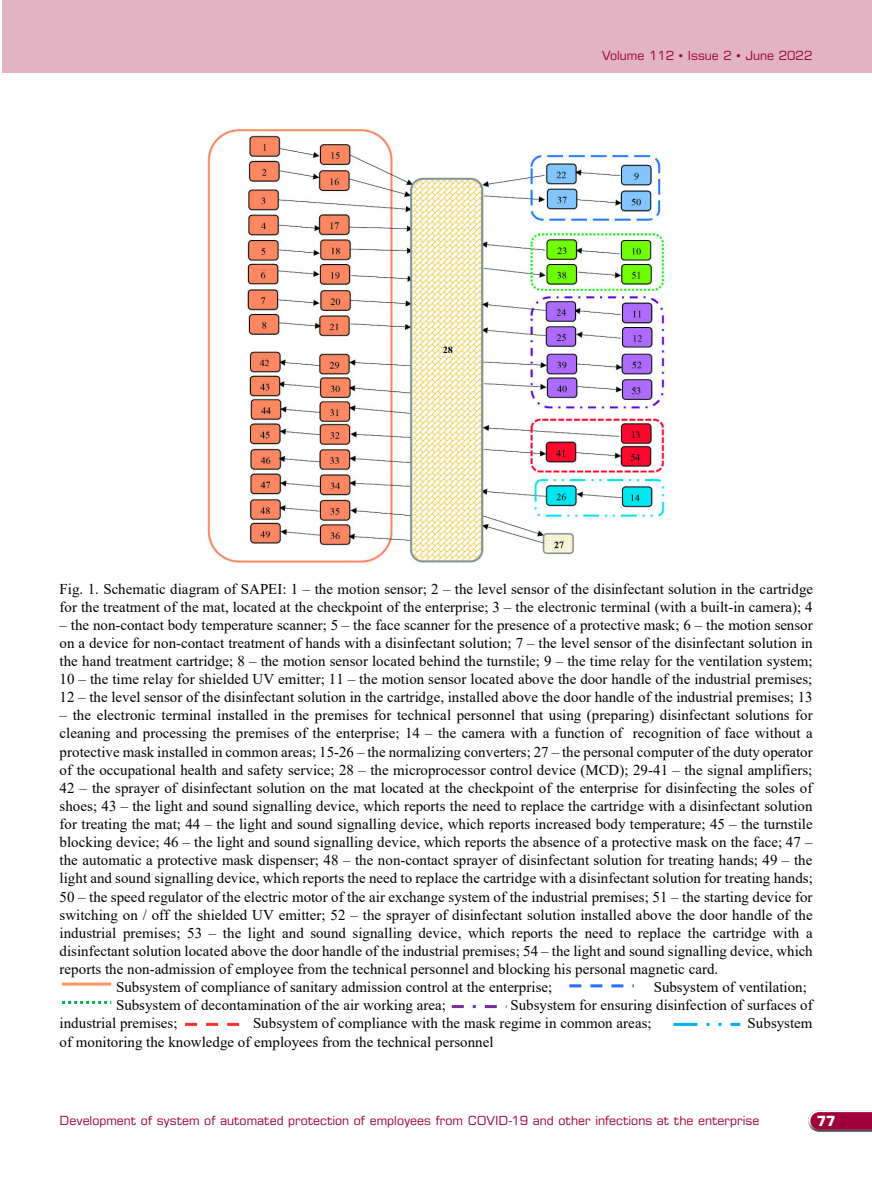
<style>
.page{position:relative;width:872px;height:1191px;background:#fff}
.page>*{position:absolute;margin:0;border:0;box-sizing:border-box;transform-origin:0 0}
.t1{font:15px/18.1px "Times New Roman";letter-spacing:.005em;color:#000}
.t2{font:700 14.1px "Eurostile LT Pro";color:#fff}
.t3{font:12.6px "Eurostile LT Pro";color:#9f0038}
</style>
<div class="page">
<svg style="left:808px;top:1110px;width:64px;height:21px"></svg>
<div style="left:2px;top:0;width:870px;height:72px;background:#e2b3c3"></div>
<img style="left:207px;top:128px;width:459px;height:435px">
<hr style="left:62px;top:982px;width:49px;height:3px;background:#ff9661">
<svg style="left:452px;top:1005px;width:54px;height:3px"></svg>
<svg style="left:569px;top:984px;width:65px;height:3px"></svg>
<svg style="left:185px;top:1023px;width:55px;height:3px"></svg>
<svg style="left:62px;top:1001px;width:49px;height:3px"></svg>
<svg style="left:673px;top:1023px;width:67px;height:3px"></svg>
<p class="t3" style="left:602px;top:48px;width:212px">Volume 112 • Issue 2 • June 2022</p>
<p class="t1" style="left:60px;top:579px;width:755px">Fig. 1. Schematic diagram of SAPEI: 1 – the motion sensor; 2 – the level sensor of the disinfectant solution in the cartridge for the treatment of the mat, located at the checkpoint of the enterprise; 3 – the electronic terminal (with a built-in camera); 4</p>
<p class="t1" style="left:60px;top:615px;width:754px;text-align:justify">– the non-contact body temperature scanner; 5 – the face scanner for the presence of a protective mask; 6 – the motion sensor on a device for non-contact treatment of hands with a disinfectant solution; 7 – the level sensor of the disinfectant solution in the hand treatment cartridge; 8 – the motion sensor located behind the turnstile; 9 – the time relay for the ventilation system; 10 – the time relay for shielded UV emitter; 11 – the motion sensor located above the door handle of the industrial premises; 12 – the level sensor of the disinfectant solution in the cartridge, installed above the door handle of the industrial premises; 13</p>
<p class="t1" style="left:60px;top:706px;width:754px">– the electronic terminal installed in the premises for technical personnel that using (preparing) disinfectant solutions for</p>
<p class="t1" style="left:60px;top:724px;width:754px">cleaning and processing the premises of the enterprise; 14 – the camera with a function of recognition of face without a</p>
<p class="t1" style="left:60px;top:742px;width:754px">protective mask installed in common areas; 15-26 – the normalizing converters; 27 – the personal computer of the duty operator</p>
<p class="t1" style="left:60px;top:760px;width:754px">of the occupational health and safety service; 28 – the microprocessor control device (MCD); 29-41 – the signal amplifiers;</p>
<p class="t1" style="left:60px;top:778px;width:754px">42 – the sprayer of disinfectant solution on the mat located at the checkpoint of the enterprise for disinfecting the soles of</p>
<p class="t1" style="left:60px;top:796px;width:754px">shoes; 43 – the light and sound signalling device, which reports the need to replace the cartridge with a disinfectant solution</p>
<p class="t1" style="left:60px;top:814px;width:754px">for treating the mat; 44 – the light and sound signalling device, which reports increased body temperature; 45 – the turnstile</p>
<p class="t1" style="left:60px;top:832px;width:754px">blocking device; 46 – the light and sound signalling device, which reports the absence of a protective mask on the face; 47 –</p>
<p class="t1" style="left:60px;top:851px;width:754px">the automatic a protective mask dispenser; 48 – the non-contact sprayer of disinfectant solution for treating hands; 49 – the</p>
<p class="t1" style="left:60px;top:869px;width:754px">light and sound signalling device, which reports the need to replace the cartridge with a disinfectant solution for treating hands;</p>
<p class="t1" style="left:60px;top:887px;width:754px">50 – the speed regulator of the electric motor of the air exchange system of the industrial premises; 51 – the starting device for</p>
<p class="t1" style="left:60px;top:905px;width:754px">switching on / off the shielded UV emitter; 52 – the sprayer of disinfectant solution installed above the door handle of the</p>
<p class="t1" style="left:60px;top:923px;width:754px">industrial premises; 53 – the light and sound signalling device, which reports the need to replace the cartridge with a</p>
<p class="t1" style="left:60px;top:941px;width:754px">disinfectant solution located above the door handle of the industrial premises; 54 – the light and sound signalling device, which</p>
<p class="t1" style="left:60px;top:959px;width:660px">reports the non-admission of employee from the technical personnel and blocking his personal magnetic card.</p>
<p class="t1" style="left:116px;top:977px;width:438px">Subsystem of compliance of sanitary admission control at the enterprise;</p>
<p class="t1" style="left:653px;top:977px;width:155px">Subsystem of ventilation;</p>
<p class="t1" style="left:116px;top:995px;width:331px">Subsystem of decontamination of the air working area;</p>
<p class="t1" style="left:510px;top:995px;width:304px">Subsystem for ensuring disinfection of surfaces of</p>
<p class="t1" style="left:60px;top:1013px;width:119px">industrial premises;</p>
<p class="t1" style="left:253px;top:1013px;width:400px">Subsystem of compliance with the mask regime in common areas;</p>
<p class="t1" style="left:747px;top:1013px;width:66px">Subsystem</p>
<p class="t1" style="left:60px;top:1032px;width:435px">of monitoring the knowledge of employees from the technical personnel</p>
<p class="t3" style="left:60px;top:1113px;width:701px">Development of system of automated protection of employees from COVID-19 and other infections at the enterprise</p>
<p class="t2" style="left:816px;top:1112px;width:20px">77</p>
</div>
